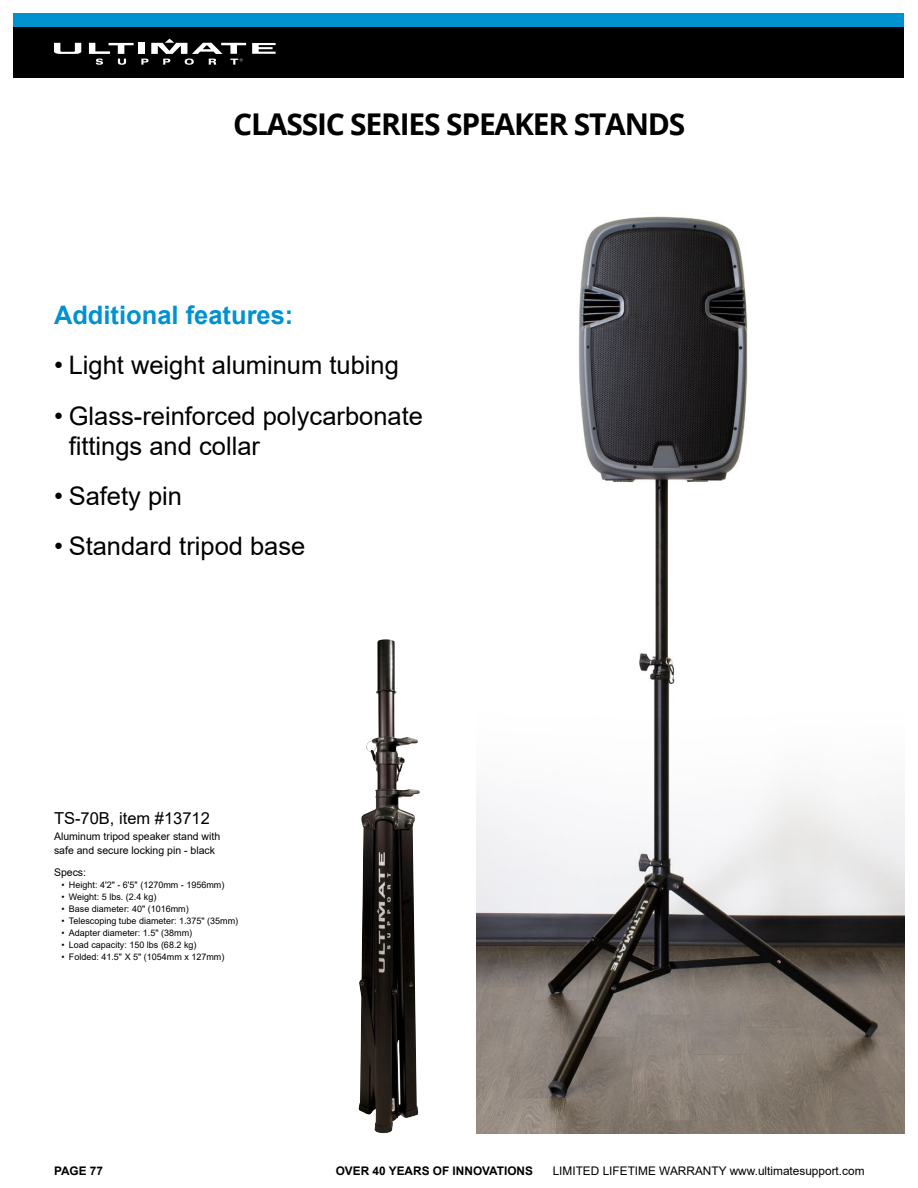
<style>
.page{position:relative;width:918px;height:1188px;background:#fff}
.page>*{position:absolute;margin:0;border:0;box-sizing:border-box;transform-origin:0 0}
.t1{font:700 30px "Open Sans";letter-spacing:-.04em;color:#000}
.t2{font:25.5px/30px "Arial";color:#000}
.t3{font:700 25.5px "Arial";color:#0092cf}
.t4{font:16.5px "Arial";color:#000}
.t5{font:11.85px "Arial";color:#000}
.t6{font:700 11.85px "Arial";color:#000}
.t7{font:10.5px/13.5px "Arial";color:#000}
.t8{font:9px "Arial";color:#000}
</style>
<div class="page">
<img style="left:358px;top:641px;width:62px;height:492px">
<img style="left:476px;top:216px;width:428px;height:918px">
<div style="left:14px;top:14px;width:890px;height:13px;background:#0092cf"></div>
<div style="left:14px;top:27px;width:890px;height:51px;background:#000"></div>
<div style="left:138px;top:43px;width:6px;height:11px;background:#fff"></div>
<svg style="left:252px;top:43px;width:24px;height:11px"></svg>
<svg style="left:89px;top:43px;width:45px;height:22px"></svg>
<svg style="left:54px;top:43px;width:27px;height:11px"></svg>
<svg style="left:141px;top:39px;width:105px;height:26px"></svg>
<h1 class="t1" style="left:233px;top:103px;width:454px">CLASSIC SERIES SPEAKER STANDS</h1>
<h2 class="t3" style="left:54px;top:297px;width:241px">Additional features:</h2>
<h2 class="t2" style="left:54px;top:350px;width:346px">• Light weight aluminum tubing</h2>
<h2 class="t2" style="left:69px;top:401px;width:356px;text-indent:-15px">• Glass-reinforced polycarbonate fittings and collar</h2>
<h2 class="t2" style="left:54px;top:481px;width:130px">• Safety pin</h2>
<h2 class="t2" style="left:54px;top:531px;width:253px">• Standard tripod base</h2>
<h3 class="t4" style="left:54px;top:807px;width:157px">TS-70B, item #13712</h3>
<p class="t7" style="left:54px;top:830px;width:168px">Aluminum tripod speaker stand with safe and secure locking pin - black</p>
<p class="t7" style="left:54px;top:866px;width:34px">Specs:</p>
<p class="t8" style="left:61px;top:879px;width:164px">• Height: 4'2" - 6'5" (1270mm - 1956mm)</p>
<p class="t8" style="left:61px;top:891px;width:96px">• Weight: 5 lbs. (2.4 kg)</p>
<p class="t8" style="left:61px;top:903px;width:129px">• Base diameter: 40" (1016mm)</p>
<p class="t8" style="left:61px;top:915px;width:178px">• Telescoping tube diameter: 1.375" (35mm)</p>
<p class="t8" style="left:61px;top:927px;width:132px">• Adapter diameter: 1.5" (38mm)</p>
<p class="t8" style="left:61px;top:939px;width:137px">• Load capacity: 150 lbs (68.2 kg)</p>
<p class="t8" style="left:61px;top:951px;width:164px">• Folded: 41.5" X 5" (1054mm x 127mm)</p>
<h3 class="t6" style="left:54px;top:1162px;width:51px">PAGE 77</h3>
<h3 class="t6" style="left:336px;top:1162px;width:199px">OVER 40 YEARS OF INNOVATIONS</h3>
<h3 class="t5" style="left:553px;top:1162px;width:313px">LIMITED LIFETIME WARRANTY www.ultimatesupport.com</h3>
</div>
